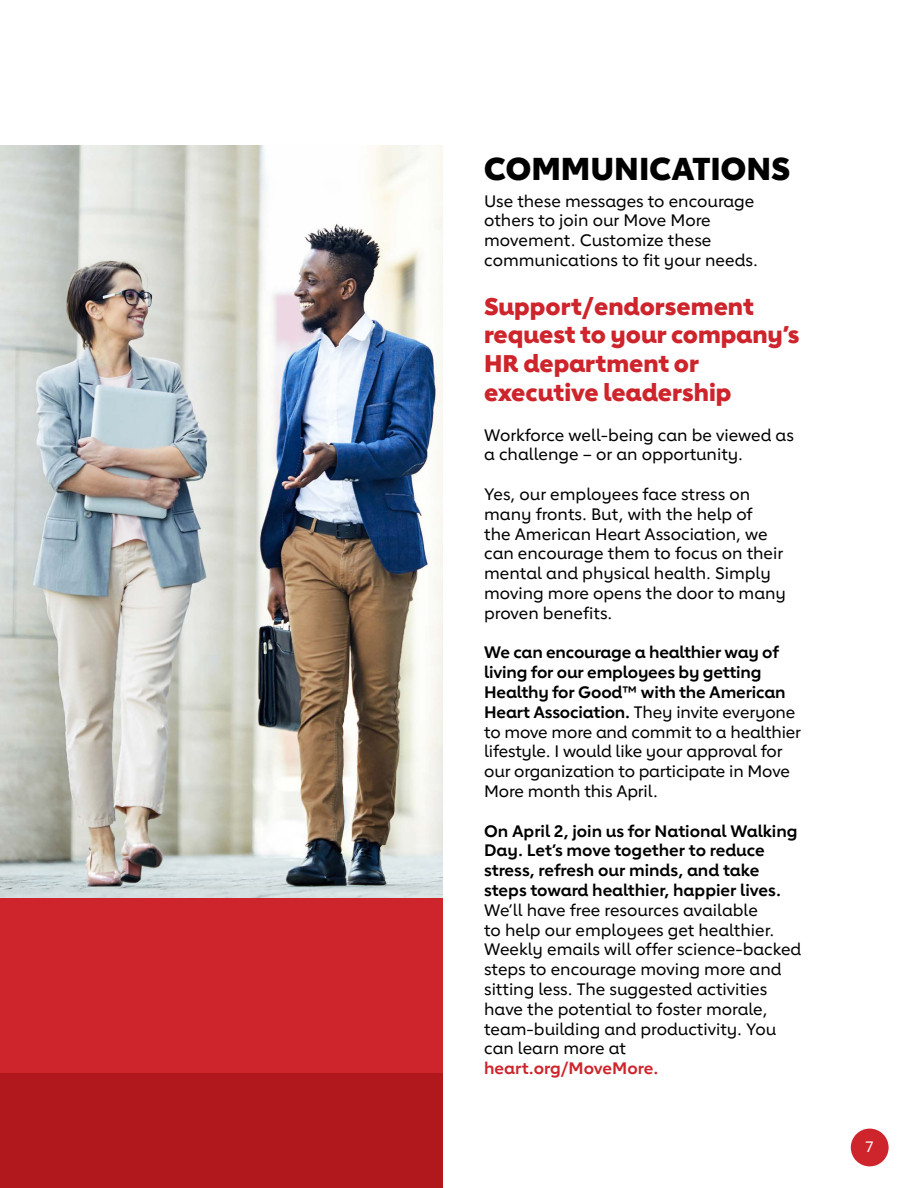
<style>
.page{position:relative;width:918px;height:1188px;background:#fff}
.page>*{position:absolute;margin:0;border:0;box-sizing:border-box;transform-origin:0 0}
.t1{font:800 31.5px "Lub Dub";color:#000}
.t2{font:800 24px/28.8px "Lub Dub";color:#ce242b}
.t3{font:500 16.5px/19.8px "Lub Dub";color:#000}
.t4{font:700 16.5px/19.8px "Lub Dub";letter-spacing:-.01em;color:#000}
.t5{font:700 16.5px "Lub Dub";color:#ce242b}
.t6{font:500 15px "Lub Dub";color:#fff}
.s1{font-weight:700}
</style>
<div class="page">
<div style="left:851px;top:1129px;width:38px;height:37px;background:#ce242b;border-radius:50%"></div>
<img style="left:0;top:146px;width:443px;height:752px">
<div style="left:0;top:1048px;width:443px;height:140px;background:#b1181e"></div>
<div style="left:0;top:898px;width:443px;height:175px;background:#ce242b"></div>
<h1 class="t1" style="left:484px;top:149px;width:307px">COMMUNICATIONS</h1>
<p class="t3" style="left:484px;top:191px;width:272px">Use these messages to encourage others to join our Move More movement. Customize these</p>
<p class="t3" style="left:484px;top:250px;width:275px">communications to fit your needs.</p>
<h2 class="t2" style="left:484px;top:291px;width:317px">Support/endorsement request to your company’s<br>HR department or executive leadership</h2>
<p class="t3" style="left:484px;top:425px;width:311px">Workforce well-being can be viewed as a challenge – or an opportunity.</p>
<p class="t3" style="left:484px;top:484px;width:303px">Yes, our employees face stress on many fronts. But, with the help of<br>the American Heart Association, we can encourage them to focus on their mental and physical health. Simply moving more opens the door to many</p>
<p class="t3" style="left:484px;top:603px;width:130px">proven benefits.</p>
<p class="t4" style="left:484px;top:642px;width:296px">We can encourage a healthier way of</p>
<p class="t4" style="left:484px;top:662px;width:303px">living for our employees by getting<br>Healthy for Good™ with the American</p>
<p class="t3" style="left:484px;top:702px;width:318px"><span class="s1">Heart Association.</span> They invite everyone to move more and commit to a healthier lifestyle. I would like your approval for our organization to participate in Move More month this April.</p>
<p class="t4" style="left:484px;top:821px;width:315px">On April 2, join us for National Walking</p>
<p class="t4" style="left:484px;top:840px;width:282px">Day. Let’s move together to reduce stress, refresh our minds, and take</p>
<p class="t4" style="left:484px;top:880px;width:298px">steps toward healthier, happier lives.</p>
<p class="t3" style="left:484px;top:900px;width:319px">We’ll have free resources available<br>to help our employees get healthier.<br>Weekly emails will offer science-backed steps to encourage moving more and sitting less. The suggested activities have the potential to foster morale, team-building and productivity. You can learn more at</p>
<p class="t5" style="left:484px;top:1058px;width:176px">heart.org/MoveMore.</p>
<p class="t6" style="left:865px;top:1138px;width:10px">7</p>
</div>
